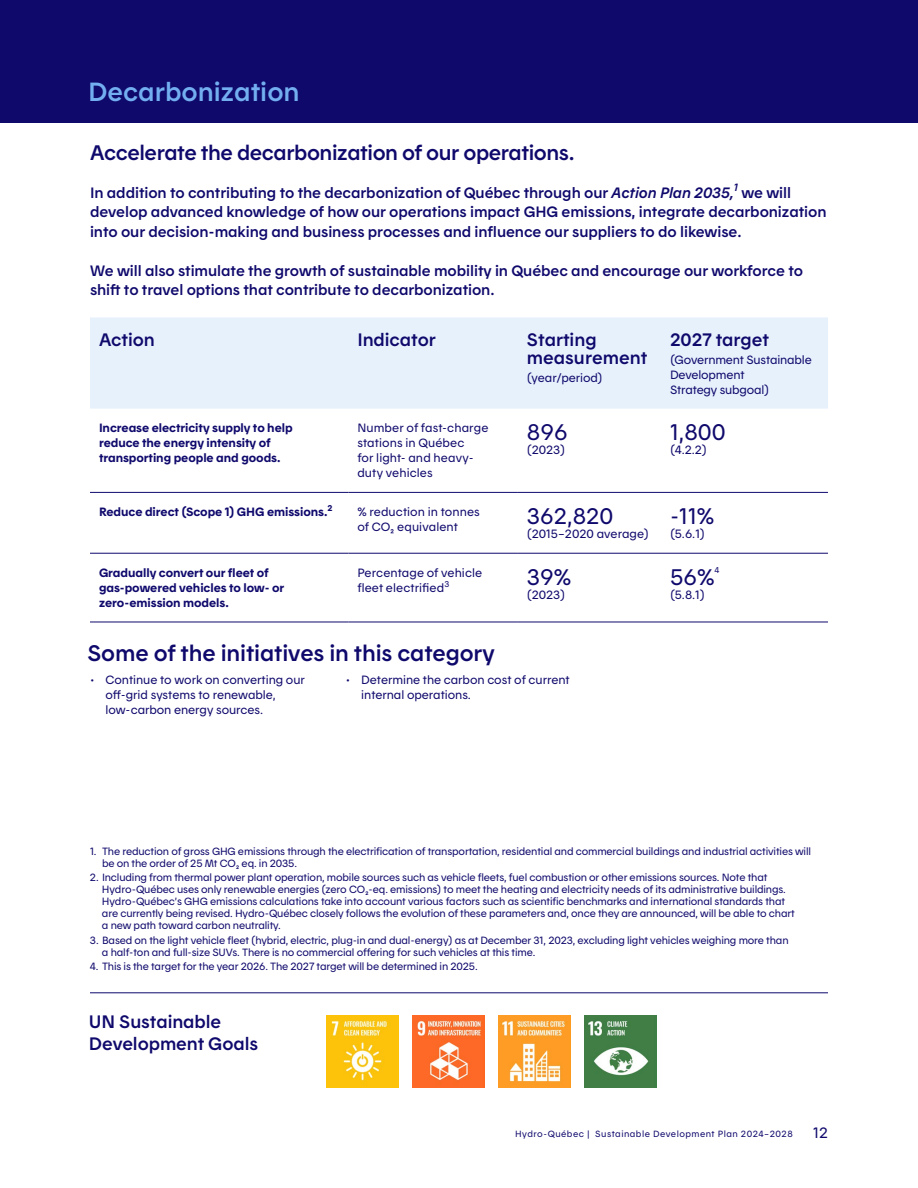
<style>
.page{position:relative;width:918px;height:1188px;background:#fff}
.page>*{position:absolute;margin:0;border:0;box-sizing:border-box;transform-origin:0 0}
.t1{font:26.25px "Hydro Quebec Demi";color:#73aff0}
.S-titre{font:22.5px "Hydro Quebec Demi";letter-spacing:-.005em;color:#0f096c}
.t2{font:22.5px "Hydro Quebec Normal";color:#0f096c}
.t3{font:21px "Hydro Quebec Demi";letter-spacing:-.02em;color:#0f096c}
.S-titre-2{font:18px/18px "Hydro Quebec Demi";letter-spacing:-.005em;color:#0f096c}
.t4{font:15px/19.5px "Hydro Quebec Demi";letter-spacing:-.005em;color:#0f096c}
.t5{font:15px "Hydro Quebec Normal";color:#0f096c}
.t6{font:12px/15px "Hydro Quebec Normal";letter-spacing:-.005em;color:#0f096c}
.t7{font:12px/15px "Hydro Quebec Gras";letter-spacing:-.005em;color:#0f096c}
.Note{font:10.5px/12px "Hydro Quebec Normal";letter-spacing:-.015em;color:#0f096c}
.t8{font:10.5px "Hydro Quebec Demi Italique";color:#0f096c}
.t9{font:9px "Hydro Quebec Normal";letter-spacing:.05em;color:#0f096c}
.t10{font:8.4px "Hydro Quebec Normal";color:#0f096c}
.t11{font:8.4px "Hydro Quebec Gras";color:#0f096c}
.s1{font-family:"Hydro Quebec Demi Italique"}
</style>
<div class="page">
<div style="left:0;top:0;width:918px;height:123px;background:#0f096c"></div>
<div style="left:90px;top:318px;width:738px;height:91px;background:#e7f1fc"></div>
<hr style="left:90px;top:492px;width:258px;height:1px;background:#0f096c">
<hr style="left:348px;top:492px;width:170px;height:1px;background:#0f096c">
<hr style="left:518px;top:492px;width:143px;height:1px;background:#0f096c">
<hr style="left:661px;top:492px;width:167px;height:1px;background:#0f096c">
<hr style="left:90px;top:553px;width:258px;height:1px;background:#0f096c">
<hr style="left:348px;top:553px;width:170px;height:1px;background:#0f096c">
<hr style="left:518px;top:553px;width:143px;height:1px;background:#0f096c">
<hr style="left:661px;top:553px;width:167px;height:1px;background:#0f096c">
<hr style="left:90px;top:622px;width:258px;height:1px;background:#0f096c">
<hr style="left:348px;top:622px;width:170px;height:1px;background:#0f096c">
<hr style="left:518px;top:622px;width:143px;height:1px;background:#0f096c">
<hr style="left:661px;top:622px;width:167px;height:1px;background:#0f096c">
<hr style="left:90px;top:992px;width:738px;height:1px;background:#0f096c">
<img style="left:327px;top:1016px;width:71px;height:71px">
<img style="left:413px;top:1016px;width:71px;height:71px">
<img style="left:499px;top:1016px;width:71px;height:71px">
<img style="left:585px;top:1016px;width:71px;height:71px">
<h2 class="t1" style="left:88px;top:75px;width:213px">Decarbonization</h2>
<p class="t3" style="left:90px;top:140px;width:486px">Accelerate the decarbonization of our operations.</p>
<p class="t4" style="left:90px;top:182px;width:646px">In addition to contributing to the decarbonization of Québec through our <span class="s1">Action Plan 2035,</span></p>
<p class="t8" style="left:734px;top:181px;width:6px">1</p>
<p class="t4" style="left:90px;top:182px;width:738px;text-indent:651px">we will develop advanced knowledge of how our operations impact GHG emissions, integrate decarbonization into our decision-making and business processes and influence our suppliers to do likewise.</p>
<p class="t4" style="left:90px;top:260px;width:715px">We will also stimulate the growth of sustainable mobility in Québec and encourage our workforce to shift to travel options that contribute to decarbonization.</p>
<p class="S-titre-2" style="left:99px;top:330px;width:57px">Action</p>
<p class="S-titre-2" style="left:357px;top:330px;width:80px">Indicator</p>
<p class="S-titre-2" style="left:527px;top:330px;width:122px">Starting measurement</p>
<p class="t6" style="left:527px;top:370px;width:77px">(year/period)</p>
<p class="S-titre-2" style="left:670px;top:330px;width:100px">2027 target</p>
<p class="t6" style="left:670px;top:352px;width:143px">(Government Sustainable<br>Development<br>Strategy subgoal)</p>
<p class="t7" style="left:99px;top:420px;width:195px">Increase electricity supply to help reduce the energy intensity of transporting people and goods.</p>
<p class="t6" style="left:357px;top:420px;width:133px">Number of fast-charge stations in Québec<br>for light- and heavy&shy;duty vehicles</p>
<p class="t2" style="left:527px;top:418px;width:42px">896</p>
<p class="t6" style="left:527px;top:442px;width:40px">(2023)</p>
<p class="t7" style="left:99px;top:504px;width:230px">Reduce direct (Scope 1) GHG emissions.</p>
<p class="t11" style="left:327px;top:503px;width:7px">2</p>
<p class="t6" style="left:357px;top:504px;width:124px">% reduction in tonnes of CO₂ equivalent</p>
<p class="t2" style="left:527px;top:502px;width:88px">362,820</p>
<p class="t6" style="left:527px;top:526px;width:123px">(2015–2020 average)</p>
<p class="t7" style="left:99px;top:565px;width:187px">Gradually convert our fleet of gas-powered vehicles to low- or zero-emission models.</p>
<p class="t6" style="left:357px;top:565px;width:126px">Percentage of vehicle fleet electrified</p>
<p class="t10" style="left:444px;top:579px;width:6px">3</p>
<p class="t2" style="left:527px;top:563px;width:46px">39%</p>
<p class="t6" style="left:527px;top:587px;width:40px">(2023)</p>
<p class="S-titre" style="left:87px;top:640px;width:409px">Some of the initiatives in this category</p>
<p class="t6" style="left:105px;top:672px;width:201px;text-indent:-15px">• Continue to work on converting our off-grid systems to renewable, low-carbon energy sources.</p>
<p class="t6" style="left:361px;top:672px;width:210px;text-indent:-15px">• Determine the carbon cost of current internal operations.</p>
<p class="t2" style="left:670px;top:418px;width:57px">1,800</p>
<p class="t6" style="left:670px;top:442px;width:38px">(4.2.2)</p>
<p class="t2" style="left:670px;top:502px;width:46px">-11%</p>
<p class="t6" style="left:670px;top:526px;width:36px">(5.6.1)</p>
<p class="t2" style="left:670px;top:563px;width:46px">56%</p>
<p class="t10" style="left:715px;top:565px;width:6px">4</p>
<p class="t6" style="left:670px;top:587px;width:36px">(5.8.1)</p>
<p class="Note" style="left:102px;top:845px;width:711px;text-indent:-12px">1. The reduction of gross GHG emissions through the electrification of transportation, residential and commercial buildings and industrial activities will be on the order of 25 Mt CO₂ eq. in 2035.</p>
<p class="Note" style="left:102px;top:871px;width:694px;text-indent:-12px">2. Including from thermal power plant operation, mobile sources such as vehicle fleets, fuel combustion or other emissions sources. Note that Hydro-Québec uses only renewable energies (zero CO₂-eq. emissions) to meet the heating and electricity needs of its administrative buildings.<br>Hydro-Québec’s GHG emissions calculations take into account various factors such as scientific benchmarks and international standards that are currently being revised. Hydro-Québec closely follows the evolution of these parameters and, once they are announced, will be able to chart a new path toward carbon neutrality.</p>
<p class="Note" style="left:102px;top:934px;width:688px;text-indent:-12px">3. Based on the light vehicle fleet (hybrid, electric, plug-in and dual-energy) as at December 31, 2023, excluding light vehicles weighing more than a half-ton and full-size SUVs. There is no commercial offering for such vehicles at this time.</p>
<p class="Note" style="left:90px;top:960px;width:389px">4. This is the target for the year 2026. The 2027 target will be determined in 2025.</p>
<p class="S-titre-2" style="left:89px;top:1010px;width:171px;line-height:22.5px">UN Sustainable<br>Development Goals</p>
<p class="t9" style="left:515px;top:1129px;width:279px">Hydro-Québec | Sustainable Development Plan 2024–2028</p>
<h3 class="t5" style="left:813px;top:1123px;width:16px">12</h3>
</div>
